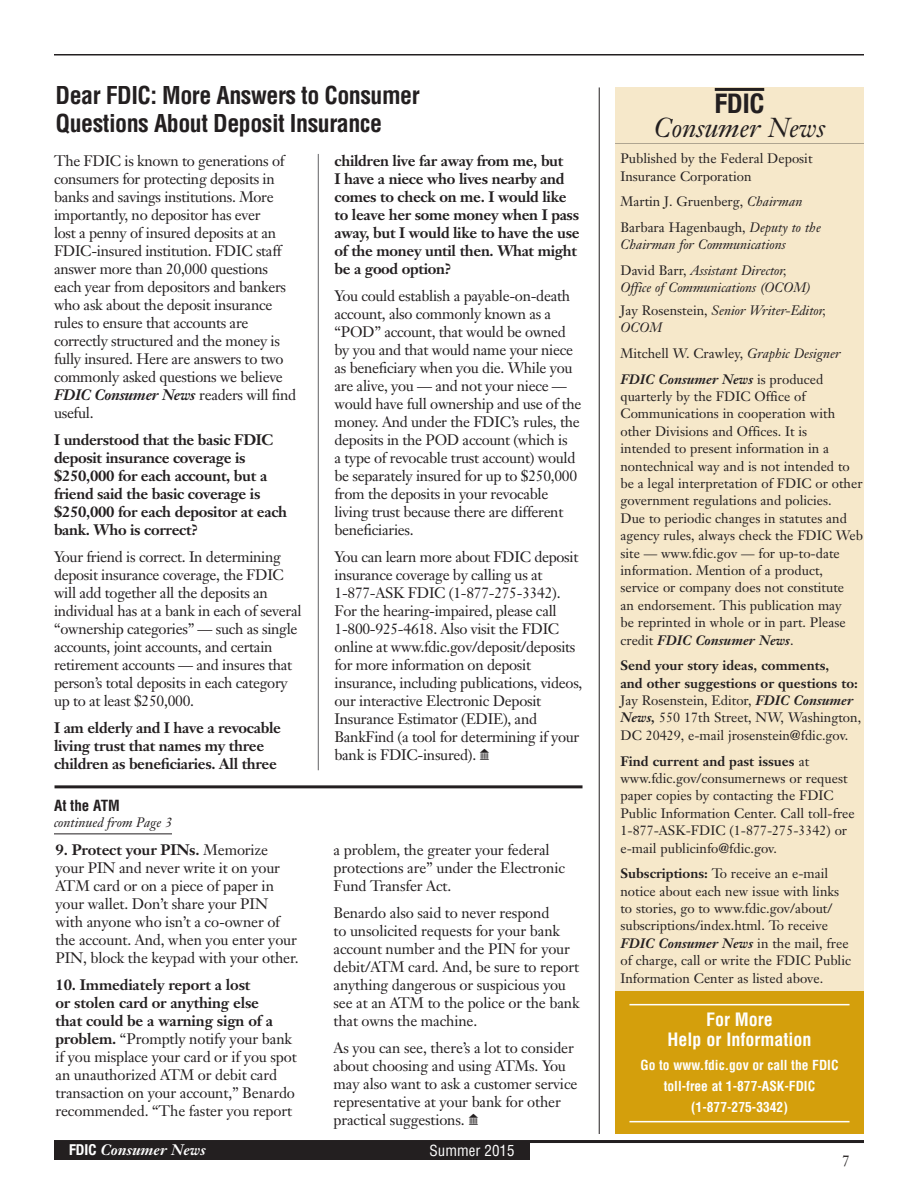
<style>
.page{position:relative;width:918px;height:1188px;background:#fff}
.page>*{position:absolute;margin:0;border:0;box-sizing:border-box;transform-origin:0 0}
.t1{font:italic 27px "Janson Text";color:#231f20}
.t2{font:700 condensed 27px "Helvetica Neue";color:#231f20}
.t3{font:700 condensed 24px/28.8px "Helvetica";letter-spacing:-.02em;color:#231f20}
.t4{font:700 condensed 18px/19.5px "Helvetica";color:#fff;text-align:center}
.t5{font:15px/18px "Janson Text";letter-spacing:-.02em;color:#231f20}
.t6{font:700 15px/18px "Janson Text";letter-spacing:-.02em;color:#231f20}
.t7{font:italic 700 15px "Janson Text";color:#fff}
.t8{font:condensed 15px "Helvetica";color:#fff}
.t9{font:700 condensed 15px "Helvetica";color:#231f20}
.t10{font:13.5px/17.4px "Janson Text";color:#231f20}
.t11{font:italic 13.5px/25.7px "Janson Text";color:#231f20}
.t12{font:700 condensed 13.5px/21px "Helvetica";color:#fff;text-align:center}
.s1{font-weight:700;font-style:italic}
.s2{font-family:"Carta"}
.s3{font-weight:700}
.s4{font-family:"Helvetica Neue";font-style:normal;font-stretch:condensed}
.s5{font-style:italic}
.s6{font-style:normal}
</style>
<div class="page">
<hr style="left:54px;top:1140px;width:810px;height:3px;background:#231f20">
<div style="left:54px;top:1141px;width:476px;height:19px;background:#231f20"></div>
<hr style="left:54px;top:54px;width:810px;height:2px;background:#231f20">
<div style="left:615px;top:87px;width:249px;height:74px;background:#f6e8ca"></div>
<hr style="left:715px;top:88px;width:49px;height:3px;background:#231f20">
<div style="left:615px;top:991px;width:249px;height:143px;background:#d49f0c"></div>
<hr style="left:629px;top:1004px;width:221px;height:1px;background:#fff">
<hr style="left:629px;top:1121px;width:221px;height:1px;background:#fff">
<div style="left:615px;top:144px;width:249px;height:847px;background:#f6e8ca"></div>
<hr style="left:599px;top:87px;width:1px;height:1047px;background:#231f20">
<hr style="left:55px;top:785px;width:528px;height:3px;background:#231f20">
<hr style="left:54px;top:834px;width:118px;height:1px;background:#231f20">
<h2 class="t3" style="left:56px;top:80px;width:366px">Dear FDIC: More Answers to Consumer<br>Questions About Deposit Insurance</h2>
<p class="t5" style="left:54px;top:151px;width:244px">The FDIC is known to generations of consumers for protecting deposits in banks and savings institutions. More importantly, no depositor has ever<br>lost a penny of insured deposits at an FDIC-insured institution. FDIC staff answer more than 20,000 questions each year from depositors and bankers who ask about the deposit insurance rules to ensure that accounts are correctly structured and the money is fully insured. Here are answers to two commonly asked questions we believe <span class="s1">FDIC Consumer News</span> readers will find useful.</p>
<p class="t6" style="left:54px;top:430px;width:235px">I understood that the basic FDIC deposit insurance coverage is $250,000 for each account, but a friend said the basic coverage is $250,000 for each depositor at each bank. Who is correct?</p>
<p class="t5" style="left:54px;top:547px;width:249px">Your friend is correct. In determining deposit insurance coverage, the FDIC will add together all the deposits an individual has at a bank in each of several “ownership categories” — such as single accounts, joint accounts, and certain retirement accounts — and insures that person’s total deposits in each category up to at least $250,000.</p>
<p class="t6" style="left:54px;top:718px;width:229px">I am elderly and I have a revocable living trust that names my three children as beneficiaries. All three</p>
<p class="t6" style="left:335px;top:151px;width:247px">children live far away from me, but<br>I have a niece who lives nearby and comes to check on me. I would like to leave her some money when I pass away, but I would like to have the use of the money until then. What might be a good option?</p>
<p class="t5" style="left:335px;top:286px;width:248px">You could establish a payable-on-death account, also commonly known as a “POD” account, that would be owned by you and that would name your niece as beneficiary when you die. While you are alive, you — and not your niece — would have full ownership and use of the money. And under the FDIC’s rules, the deposits in the POD account (which is<br>a type of revocable trust account) would be separately insured for up to $250,000 from the deposits in your revocable living trust because there are different beneficiaries.</p>
<p class="t5" style="left:335px;top:547px;width:249px">You can learn more about FDIC deposit insurance coverage by calling us at 1-877-ASK FDIC (1-877-275-3342).<br>For the hearing-impaired, please call 1-800-925-4618. Also visit the FDIC online at www.fdic.gov/deposit/deposits for more information on deposit insurance, including publications, videos, our interactive Electronic Deposit Insurance Estimator (EDIE), and BankFind (a tool for determining if your bank is FDIC-insured). <span class="s2">Q</span></p>
<p class="t9" style="left:54px;top:796px;width:67px">At the ATM</p>
<p class="t11" style="left:54px;top:809px;width:120px">continued from Page 3</p>
<p class="t5" style="left:56px;top:841px;width:245px"><span class="s3">9. Protect your PINs.</span> Memorize your PIN and never write it on your ATM card or on a piece of paper in your wallet. Don’t share your PIN with anyone who isn’t a co-owner of the account. And, when you enter your PIN, block the keypad with your other.</p>
<p class="t5" style="left:56px;top:976px;width:243px"><span class="s3">10. Immediately report a lost<br>or stolen card or anything else<br>that could be a warning sign of a problem.</span> “Promptly notify your bank if you misplace your card or if you spot an unauthorized ATM or debit card transaction on your account,” Benardo recommended. “The faster you report</p>
<p class="t5" style="left:334px;top:841px;width:233px">a problem, the greater your federal protections are” under the Electronic<br>Fund Transfer Act.</p>
<p class="t5" style="left:334px;top:904px;width:248px">Benardo also said to never respond<br>to unsolicited requests for your bank account number and the PIN for your debit/ATM card. And, be sure to report anything dangerous or suspicious you see at an ATM to the police or the bank that owns the machine.</p>
<p class="t5" style="left:334px;top:1039px;width:245px">As you can see, there’s a lot to consider about choosing and using ATMs. You may also want to ask a customer service representative at your bank for other practical suggestions. <span class="s2">Q</span></p>
<p class="t7" style="left:69px;top:1140px;width:138px"><span class="s4">FDIC</span> Consumer News</p>
<p class="t8" style="left:430px;top:1141px;width:86px">Summer 2015</p>
<h1 class="t2" style="left:715px;top:81px;width:51px">FDIC</h1>
<h1 class="t1" style="left:654px;top:111px;width:173px">Consumer News</h1>
<p class="t10" style="left:620px;top:150px;width:194px">Published by the Federal Deposit<br>Insurance Corporation</p>
<p class="t10" style="left:620px;top:189px;width:202px;line-height:25.7px">Martin J. Gruenberg, <span class="s5">Chairman<br></span>Barbara Hagenbaugh, <span class="s5">Deputy to the</span></p>
<p class="t11" style="left:620px;top:232px;width:168px">Chairman for Communications<br><span class="s6">David Barr,</span> Assistant Director,</p>
<p class="t11" style="left:620px;top:277px;width:207px;line-height:22.5px">Office of Communications (OCOM)<br><span class="s6">Jay Rosenstein,</span> Senior Writer-Editor,</p>
<p class="t10" style="left:620px;top:315px;width:222px;line-height:25.7px"><span class="s5">OCOM<br></span>Mitchell W. Crawley, <span class="s5">Graphic Designer<br></span><span class="s1">FDIC Consumer News</span> is produced</p>
<p class="t10" style="left:620px;top:388px;width:244px">quarterly by the FDIC Office of Communications in cooperation with other Divisions and Offices. It is<br>intended to present information in a nontechnical way and is not intended to be a legal interpretation of FDIC or other government regulations and policies.<br>Due to periodic changes in statutes and agency rules, always check the FDIC Web site — www.fdic.gov — for up-to-date information. Mention of a product, service or company does not constitute<br>an endorsement. This publication may<br>be reprinted in whole or in part. Please credit <span class="s1">FDIC Consumer News</span>.</p>
<p class="t10" style="left:620px;top:657px;width:242px"><span class="s3">Send your story ideas, comments,<br>and other suggestions or questions to:<br></span>Jay Rosenstein, Editor, <span class="s1">FDIC Consumer News,</span> 550 17th Street, NW, Washington, DC 20429, e-mail jrosenstein@fdic.gov.</p>
<p class="t10" style="left:620px;top:752px;width:236px"><span class="s3">Find current and past issues</span> at www.fdic.gov/consumernews or request paper copies by contacting the FDIC Public Information Center. Call toll-free 1-877-ASK-FDIC (1-877-275-3342) or e-mail publicinfo@fdic.gov.</p>
<p class="t10" style="left:620px;top:865px;width:232px"><span class="s3">Subscriptions:</span> To receive an e-mail notice about each new issue with links to stories, go to www.fdic.gov/about/ subscriptions/index.html. To receive <span class="s1">FDIC Consumer News</span> in the mail, free of charge, call or write the FDIC Public Information Center as listed above.</p>
<p class="t4" style="left:668px;top:1010px;width:145px">For More<br>Help or Information</p>
<p class="t12" style="left:640px;top:1054px;width:200px">Go to www.fdic.gov or call the FDIC toll-free at 1-877-ASK-FDIC (1-877-275-3342)</p>
<p class="t5" style="left:842px;top:1152px;width:9px">7</p>
</div>
